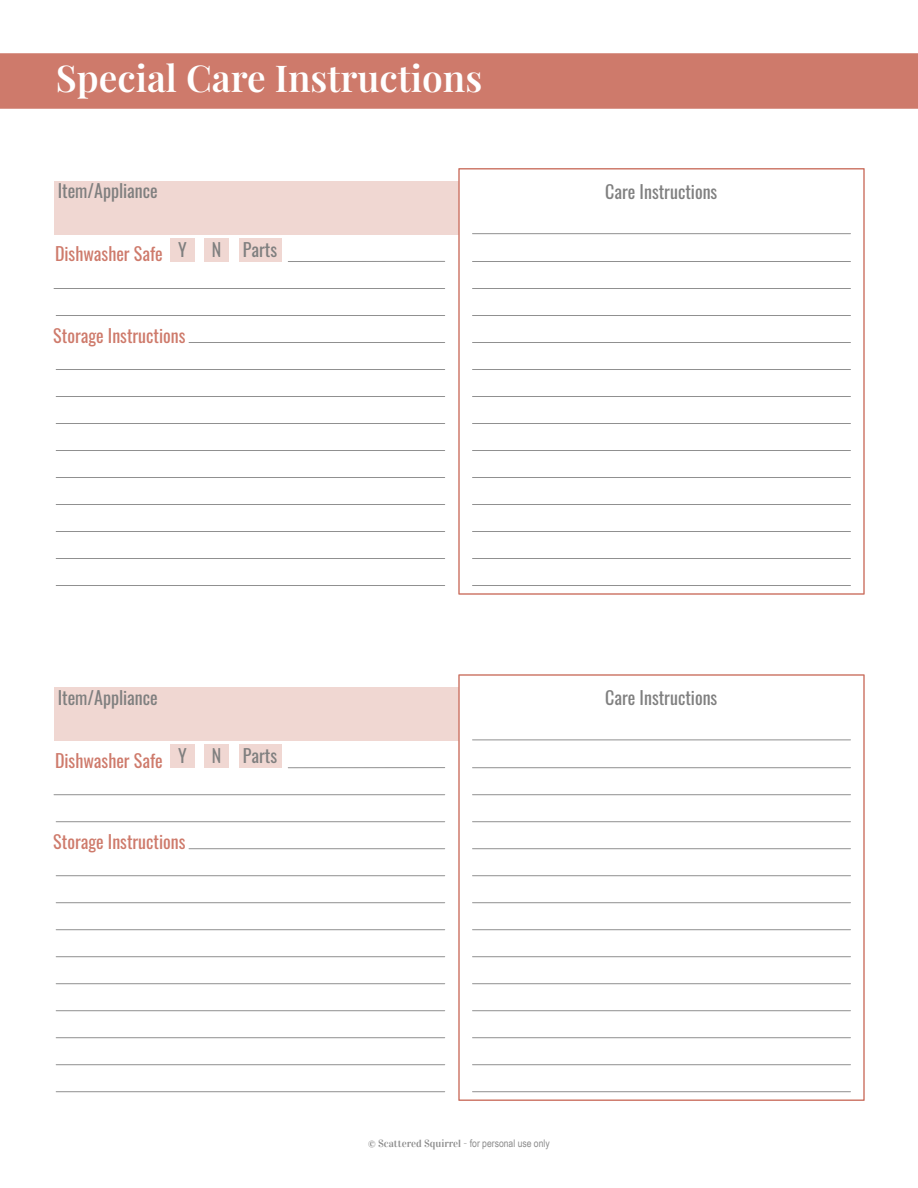
<style>
.page{position:relative;width:918px;height:1188px;background:#fff}
.page>*{position:absolute;margin:0;border:0;box-sizing:border-box;transform-origin:0 0}
.t1{font:600 36.9px "Playfair Display";color:#fff}
.t2{font:18px "Oswald";color:#7f7f7f}
.t3{font:18px "Oswald";color:#ce7a6b}
.t4{font:10.5px "Vidaloka";color:#8c8c8c}
.s1{font-family:"Arial Narrow"}
</style>
<div class="page">
<div style="left:458px;top:168px;width:407px;height:427px;border:2px solid #ce7a6b"></div>
<div style="left:54px;top:181px;width:405px;height:54px;background:#f0d7d2"></div>
<div style="left:205px;top:238px;width:24px;height:24px;background:#f0d7d2"></div>
<div style="left:0;top:53px;width:918px;height:56px;background:#ce7a6b;border:2px solid #ce7a6b"></div>
<div style="left:239px;top:238px;width:42px;height:24px;background:#f0d7d2"></div>
<div style="left:170px;top:238px;width:25px;height:24px;background:#f0d7d2"></div>
<hr style="left:472px;top:233px;width:378px;height:1px;background:#909090">
<hr style="left:472px;top:261px;width:378px;height:1px;background:#909090">
<hr style="left:472px;top:288px;width:378px;height:1px;background:#909090">
<hr style="left:472px;top:315px;width:378px;height:1px;background:#909090">
<hr style="left:472px;top:342px;width:378px;height:1px;background:#909090">
<hr style="left:472px;top:369px;width:378px;height:1px;background:#909090">
<hr style="left:472px;top:396px;width:378px;height:1px;background:#909090">
<hr style="left:472px;top:423px;width:378px;height:1px;background:#909090">
<hr style="left:472px;top:450px;width:378px;height:1px;background:#909090">
<hr style="left:472px;top:477px;width:378px;height:1px;background:#909090">
<hr style="left:472px;top:504px;width:378px;height:1px;background:#909090">
<hr style="left:472px;top:531px;width:378px;height:1px;background:#909090">
<hr style="left:472px;top:558px;width:378px;height:1px;background:#909090">
<hr style="left:472px;top:585px;width:378px;height:1px;background:#909090">
<hr style="left:288px;top:261px;width:157px;height:1px;background:#909090">
<hr style="left:54px;top:288px;width:391px;height:1px;background:#909090">
<hr style="left:56px;top:315px;width:389px;height:1px;background:#909090">
<hr style="left:189px;top:342px;width:256px;height:1px;background:#909090">
<hr style="left:56px;top:369px;width:389px;height:1px;background:#909090">
<hr style="left:56px;top:396px;width:389px;height:1px;background:#909090">
<hr style="left:56px;top:423px;width:389px;height:1px;background:#909090">
<hr style="left:56px;top:450px;width:389px;height:1px;background:#909090">
<hr style="left:56px;top:477px;width:389px;height:1px;background:#909090">
<hr style="left:56px;top:504px;width:389px;height:1px;background:#909090">
<hr style="left:56px;top:531px;width:389px;height:1px;background:#909090">
<hr style="left:56px;top:558px;width:389px;height:1px;background:#909090">
<hr style="left:56px;top:585px;width:389px;height:1px;background:#909090">
<div style="left:458px;top:674px;width:407px;height:427px;border:2px solid #ce7a6b"></div>
<div style="left:54px;top:687px;width:405px;height:54px;background:#f0d7d2"></div>
<div style="left:205px;top:744px;width:24px;height:24px;background:#f0d7d2"></div>
<div style="left:239px;top:744px;width:42px;height:24px;background:#f0d7d2"></div>
<div style="left:170px;top:744px;width:25px;height:24px;background:#f0d7d2"></div>
<hr style="left:472px;top:739px;width:378px;height:1px;background:#909090">
<hr style="left:472px;top:767px;width:378px;height:1px;background:#909090">
<hr style="left:472px;top:794px;width:378px;height:1px;background:#909090">
<hr style="left:472px;top:821px;width:378px;height:1px;background:#909090">
<hr style="left:472px;top:848px;width:378px;height:1px;background:#909090">
<hr style="left:472px;top:875px;width:378px;height:1px;background:#909090">
<hr style="left:472px;top:902px;width:378px;height:1px;background:#909090">
<hr style="left:472px;top:929px;width:378px;height:1px;background:#909090">
<hr style="left:472px;top:956px;width:378px;height:1px;background:#909090">
<hr style="left:472px;top:983px;width:378px;height:1px;background:#909090">
<hr style="left:472px;top:1010px;width:378px;height:1px;background:#909090">
<hr style="left:472px;top:1037px;width:378px;height:1px;background:#909090">
<hr style="left:472px;top:1064px;width:378px;height:1px;background:#909090">
<hr style="left:472px;top:1091px;width:378px;height:1px;background:#909090">
<hr style="left:288px;top:767px;width:157px;height:1px;background:#909090">
<hr style="left:54px;top:794px;width:391px;height:1px;background:#909090">
<hr style="left:56px;top:821px;width:389px;height:1px;background:#909090">
<hr style="left:189px;top:848px;width:256px;height:1px;background:#909090">
<hr style="left:56px;top:875px;width:389px;height:1px;background:#909090">
<hr style="left:56px;top:902px;width:389px;height:1px;background:#909090">
<hr style="left:56px;top:929px;width:389px;height:1px;background:#909090">
<hr style="left:56px;top:956px;width:389px;height:1px;background:#909090">
<hr style="left:56px;top:983px;width:389px;height:1px;background:#909090">
<hr style="left:56px;top:1010px;width:389px;height:1px;background:#909090">
<hr style="left:56px;top:1037px;width:389px;height:1px;background:#909090">
<hr style="left:56px;top:1064px;width:389px;height:1px;background:#909090">
<hr style="left:56px;top:1091px;width:389px;height:1px;background:#909090">
<h1 class="t1" style="left:56px;top:52px;width:428px">Special Care Instructions</h1>
<p class="t2" style="left:58px;top:177px;width:102px">Item/Appliance</p>
<p class="t3" style="left:55px;top:240px;width:109px">Dishwasher Safe</p>
<p class="t2" style="left:178px;top:236px;width:10px">Y</p>
<p class="t2" style="left:212px;top:236px;width:67px">N Parts</p>
<p class="t3" style="left:53px;top:321px;width:134px">Storage Instructions</p>
<p class="t2" style="left:605px;top:177px;width:114px">Care Instructions</p>
<p class="t2" style="left:58px;top:683px;width:102px">Item/Appliance</p>
<p class="t3" style="left:55px;top:746px;width:109px">Dishwasher Safe</p>
<p class="t2" style="left:178px;top:742px;width:10px">Y</p>
<p class="t2" style="left:212px;top:742px;width:67px">N Parts</p>
<p class="t3" style="left:53px;top:827px;width:134px">Storage Instructions</p>
<p class="t2" style="left:605px;top:684px;width:114px">Care Instructions</p>
<p class="t4" style="left:368px;top:1137px;width:183px">© Scattered Squirrel - <span class="s1">for personal use only</span></p>
</div>
